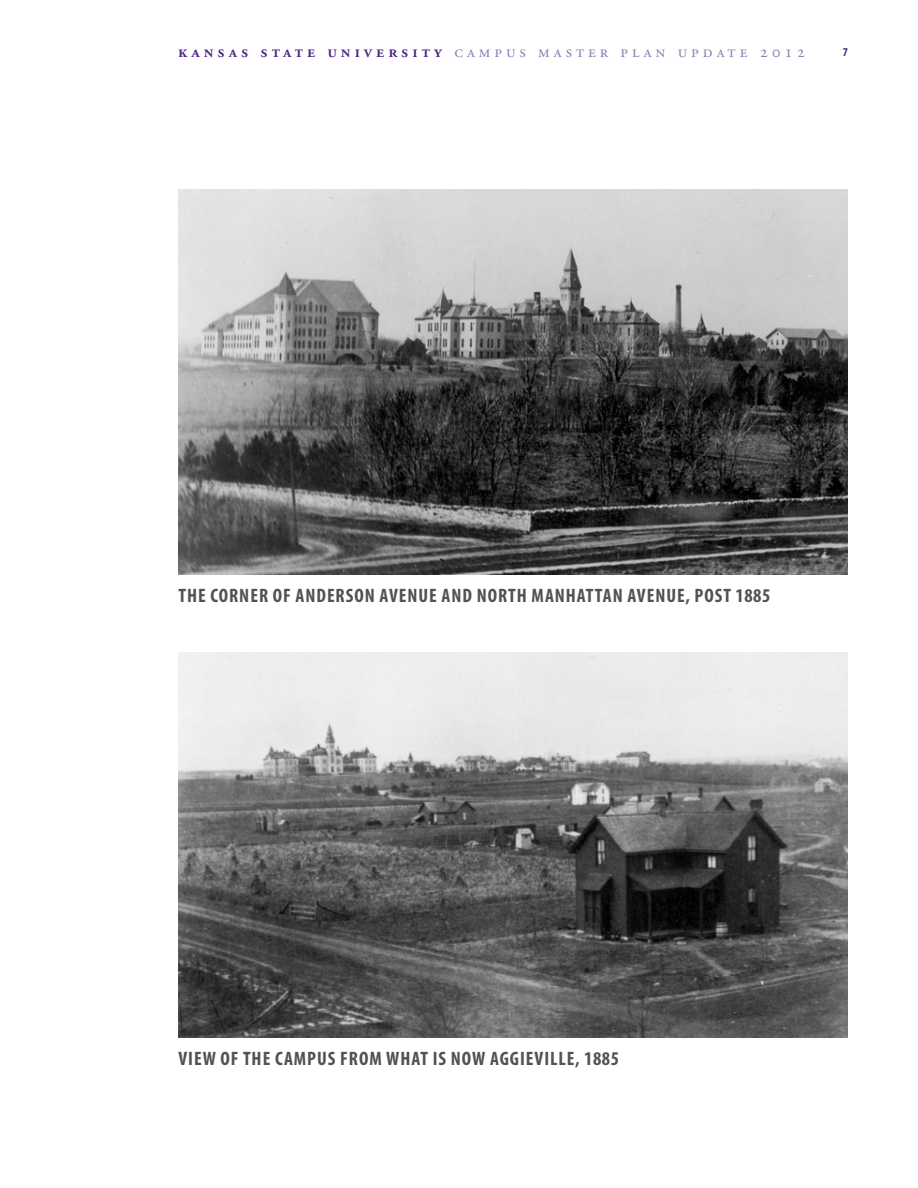
<style>
.page{position:relative;width:918px;height:1188px;background:#fff}
.page>*{position:absolute;margin:0;border:0;box-sizing:border-box;transform-origin:0 0}
.t1{font:700 condensed 19.5px "Myriad Pro";letter-spacing:.035em;color:#515251}
.t2{font:17.25px "Adobe Garamond Pro";letter-spacing:.23em;color:#927eb4}
.t3{font:700 condensed 12px "Myriad Pro";color:#4e2582}
.s1{font-weight:600;color:#4e2582}
</style>
<div class="page">
<img style="left:178px;top:189px;width:670px;height:386px">
<img style="left:178px;top:652px;width:670px;height:386px">
<p class="t2" style="left:178px;top:41px;width:629px"><span class="s1">kansas state university</span> campus master plan update 2012</p>
<p class="t3" style="left:843px;top:45px;width:7px">7</p>
<p class="t1" style="left:178px;top:585px;width:43px">THE CORNER</p>
<p class="t1" style="left:273px;top:585px;width:44px">OF ANDERSON</p>
<p class="t1" style="left:380px;top:585px;width:20px">AVENUE</p>
<p class="t1" style="left:442px;top:585px;width:11px">AND</p>
<p class="t1" style="left:477px;top:585px;width:22px">NORTH</p>
<p class="t1" style="left:532px;top:585px;width:24px">MANHATTAN</p>
<p class="t1" style="left:627px;top:585px;width:20px">AVENUE</p>
<p class="t1" style="left:685px;top:585px;width:87px">, POST 1885</p>
<p class="t1" style="left:178px;top:1048px;width:108px">VIEW OFTHE CAMPUS</p>
<p class="t1" style="left:340px;top:1048px;width:11px">FROM</p>
<p class="t1" style="left:386px;top:1048px;width:12px">WHAT</p>
<p class="t1" style="left:433px;top:1048px;width:31px">IS NOW</p>
<p class="t1" style="left:490px;top:1048px;width:19px">AGGIEVILLE</p>
<p class="t1" style="left:575px;top:1048px;width:45px">, 1885</p>
</div>
